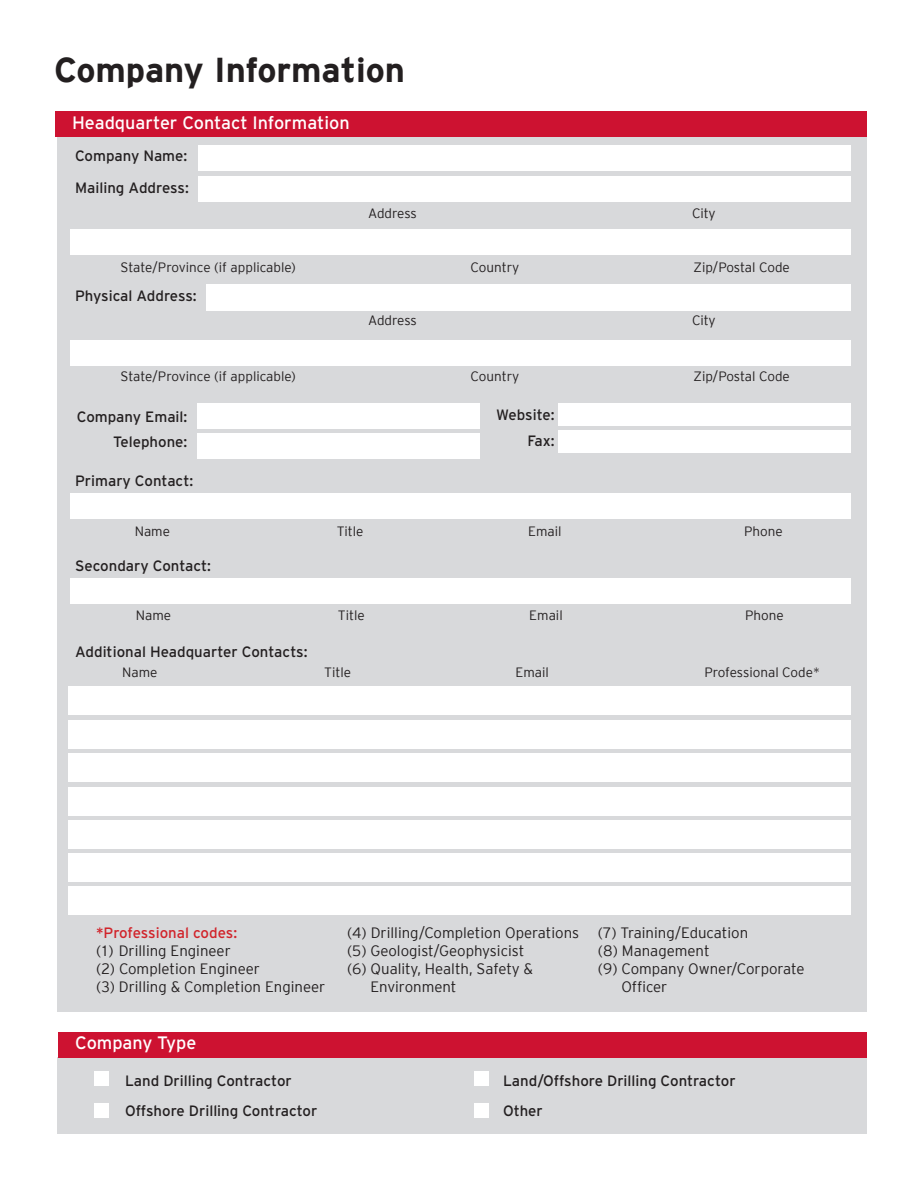
<style>
.page{position:relative;width:918px;height:1188px;background:#fff}
.page>*{position:absolute;margin:0;border:0;box-sizing:border-box;transform-origin:0 0}
.Section_Header_-_bas{font:700 34.5px "Interstate";color:#231f20}
.Paragraph_Style_1{font:18px "Interstate";color:#fff}
.Light_Emphasis{font:300 15px "Interstate";color:#231f20}
.t1{font:15px/25.5px "Interstate";color:#231f20;text-align:right}
.Paragraph_Style_1-2{font:15px "Interstate";color:#d1232a}
.t2{font:300 13.5px "Interstate";color:#231f20}
</style>
<div class="page">
<div style="left:57px;top:1057px;width:809px;height:77px;background:#d8d9db"></div>
<div style="left:57px;top:134px;width:809px;height:878px;background:#d8d9db"></div>
<div style="left:70px;top:578px;width:781px;height:26px;background:#fff"></div>
<div style="left:58px;top:1032px;width:808px;height:25px;background:#cd1231"></div>
<div style="left:55px;top:111px;width:811px;height:26px;background:#cd1231"></div>
<div style="left:199px;top:145px;width:652px;height:25px;background:#fff"></div>
<div style="left:70px;top:493px;width:781px;height:26px;background:#fff"></div>
<div style="left:199px;top:176px;width:652px;height:26px;background:#fff"></div>
<div style="left:197px;top:403px;width:282px;height:26px;background:#fff"></div>
<div style="left:71px;top:230px;width:780px;height:25px;background:#fff"></div>
<div style="left:206px;top:284px;width:645px;height:27px;background:#fff"></div>
<div style="left:71px;top:341px;width:780px;height:25px;background:#fff"></div>
<div style="left:559px;top:403px;width:292px;height:23px;background:#fff"></div>
<div style="left:197px;top:433px;width:282px;height:26px;background:#fff"></div>
<div style="left:559px;top:430px;width:292px;height:22px;background:#fff"></div>
<div style="left:69px;top:686px;width:782px;height:29px;background:#fff"></div>
<div style="left:69px;top:720px;width:782px;height:29px;background:#fff"></div>
<div style="left:69px;top:753px;width:782px;height:29px;background:#fff"></div>
<div style="left:69px;top:787px;width:782px;height:29px;background:#fff"></div>
<div style="left:69px;top:820px;width:782px;height:29px;background:#fff"></div>
<div style="left:69px;top:853px;width:782px;height:29px;background:#fff"></div>
<div style="left:69px;top:886px;width:782px;height:29px;background:#fff"></div>
<div style="left:94px;top:1071px;width:15px;height:15px;background:#fff"></div>
<div style="left:94px;top:1103px;width:15px;height:15px;background:#fff"></div>
<div style="left:474px;top:1071px;width:15px;height:15px;background:#fff"></div>
<div style="left:474px;top:1103px;width:15px;height:15px;background:#fff"></div>
<p class="Section_Header_-_bas" style="left:54px;top:50px;width:353px">Company Information</p>
<p class="Paragraph_Style_1" style="left:72px;top:111px;width:279px">Headquarter Contact Information</p>
<p class="t1" style="left:75px;top:143px;width:114px">Company Name:</p>
<p class="t1" style="left:75px;top:174px;width:115px">Mailing Address:</p>
<p class="t2" style="left:368px;top:206px;width:50px">Address</p>
<p class="t2" style="left:692px;top:206px;width:25px">City</p>
<p class="t2" style="left:121px;top:260px;width:177px">State/Province (if applicable)</p>
<p class="t2" style="left:471px;top:260px;width:50px">Country</p>
<p class="t2" style="left:694px;top:260px;width:98px">Zip/Postal Code</p>
<p class="t1" style="left:75px;top:282px;width:123px">Physical Address:</p>
<p class="t2" style="left:368px;top:312px;width:50px">Address</p>
<p class="t2" style="left:692px;top:312px;width:25px">City</p>
<p class="t2" style="left:121px;top:369px;width:177px">State/Province (if applicable)</p>
<p class="t2" style="left:471px;top:369px;width:50px">Country</p>
<p class="t2" style="left:694px;top:369px;width:98px">Zip/Postal Code</p>
<p class="t1" style="left:77px;top:404px;width:112px">Company Email:<br>Telephone:</p>
<p class="t1" style="left:496px;top:402px;width:60px">Website:</p>
<p class="t1" style="left:527px;top:428px;width:29px">Fax:</p>
<p class="t1" style="left:75px;top:468px;width:120px">Primary Contact:</p>
<p class="t2" style="left:135px;top:523px;width:37px">Name</p>
<p class="t2" style="left:337px;top:523px;width:28px">Title</p>
<p class="t2" style="left:528px;top:523px;width:35px">Email</p>
<p class="t2" style="left:744px;top:523px;width:40px">Phone</p>
<p class="t1" style="left:75px;top:553px;width:137px">Secondary Contact:</p>
<p class="t2" style="left:136px;top:608px;width:37px">Name</p>
<p class="t2" style="left:338px;top:608px;width:28px">Title</p>
<p class="t2" style="left:529px;top:608px;width:35px">Email</p>
<p class="t2" style="left:745px;top:608px;width:40px">Phone</p>
<p class="t1" style="left:75px;top:639px;width:234px">Additional Headquarter Contacts:</p>
<p class="t2" style="left:122px;top:665px;width:37px">Name</p>
<p class="t2" style="left:324px;top:665px;width:28px">Title</p>
<p class="t2" style="left:516px;top:665px;width:35px">Email</p>
<p class="t2" style="left:704px;top:665px;width:117px">Professional Code*</p>
<p class="Paragraph_Style_1-2" style="left:96px;top:923px;width:143px">*Professional codes:</p>
<p class="Light_Emphasis" style="left:96px;top:942px;width:136px">(1) Drilling Engineer</p>
<p class="Light_Emphasis" style="left:96px;top:960px;width:165px">(2) Completion Engineer</p>
<p class="Light_Emphasis" style="left:96px;top:978px;width:231px">(3) Drilling &amp; Completion Engineer</p>
<p class="Paragraph_Style_1" style="left:75px;top:1032px;width:123px">Company Type</p>
<p class="t1" style="left:125px;top:1068px;width:168px">Land Drilling Contractor</p>
<p class="t1" style="left:125px;top:1098px;width:194px">Offshore Drilling Contractor</p>
<p class="Light_Emphasis" style="left:347px;top:924px;width:234px">(4) Drilling/Completion Operations</p>
<p class="Light_Emphasis" style="left:347px;top:942px;width:179px">(5) Geologist/Geophysicist</p>
<p class="Light_Emphasis" style="left:347px;top:960px;width:188px">(6) Quality, Health, Safety &amp;</p>
<p class="Light_Emphasis" style="left:370px;top:978px;width:88px">Environment</p>
<p class="Light_Emphasis" style="left:598px;top:924px;width:152px">(7) Training/Education</p>
<p class="Light_Emphasis" style="left:598px;top:942px;width:113px">(8) Management</p>
<p class="Light_Emphasis" style="left:598px;top:960px;width:208px">(9) Company Owner/Corporate</p>
<p class="Light_Emphasis" style="left:621px;top:978px;width:48px">Officer</p>
<p class="t1" style="left:503px;top:1068px;width:234px">Land/Offshore Drilling Contractor</p>
<p class="t1" style="left:503px;top:1098px;width:41px">Other</p>
</div>
